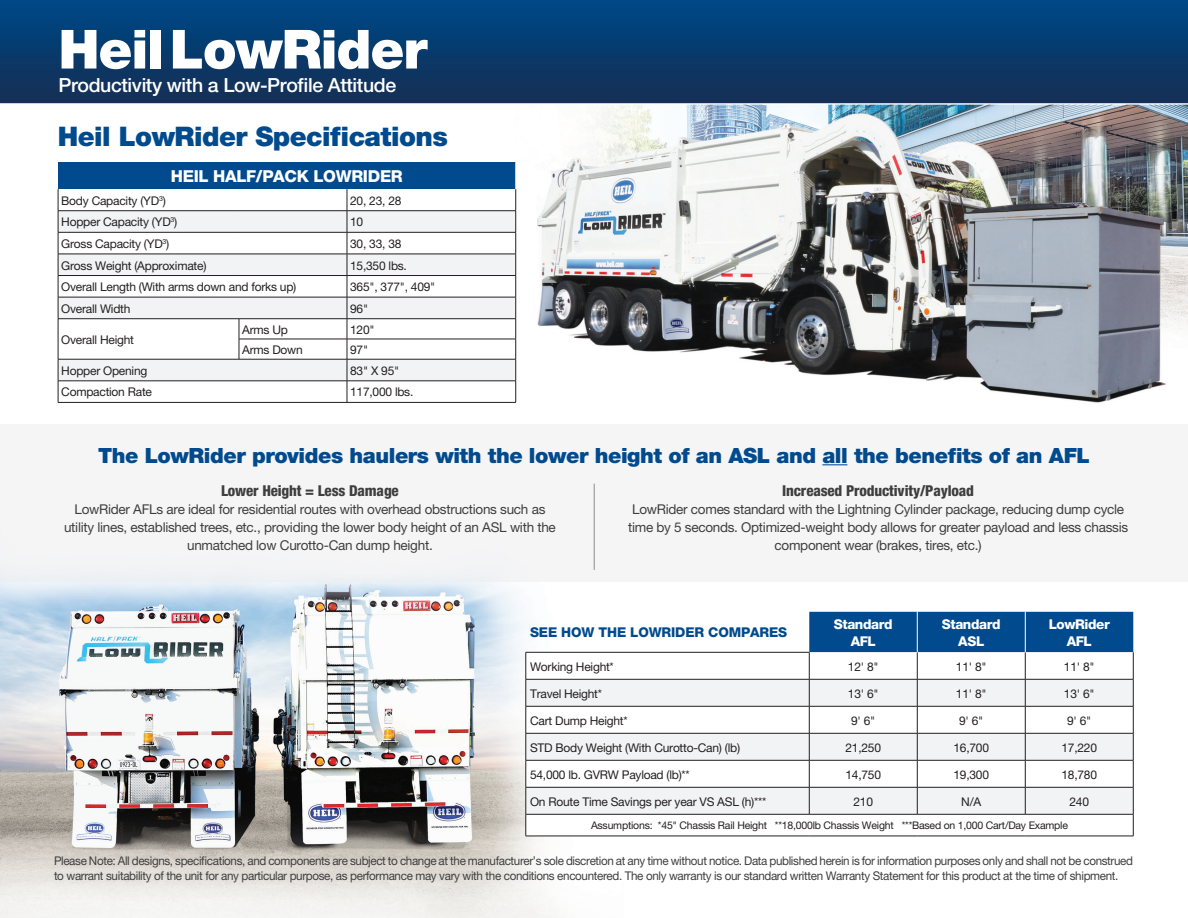
<style>
.page{position:relative;width:1188px;height:918px;background:#fff}
.page>*{position:absolute;margin:0;border:0;box-sizing:border-box;transform-origin:0 0}
.t1{font:54px "Helvetica Neue LT 95 Blk";letter-spacing:-.02em;color:#fff}
.t2{font:27px "Helvetica Neue LT 95 Blk";letter-spacing:-.02em;color:#004a8d}
.t3{font:21px "Helvetica Neue LT 95 Blk";letter-spacing:-.02em;color:#004a8d}
.t4{font:19.5px "Helvetica Neue LT 65 Md";letter-spacing:-.02em;color:#fff}
.t5{font:16.5px "Helvetica Neue LT 85 Hv";letter-spacing:-.02em;color:#fff}
.t6{font:15px "Helvetica Neue LT 87 Hv Cn";letter-spacing:-.01em;color:#3e3e3f}
.t7{font:13.5px/18px "Helvetica Neue LT 55 Rm";letter-spacing:-.02em;color:#3e3e3f;text-align:center}
.t8{font:13.5px/16.2px "Helvetica Neue LT 85 Hv";letter-spacing:-.03em;color:#fff;text-align:center}
.t9{font:13.5px "Helvetica Neue LT 85 Hv";letter-spacing:-.01em;color:#004a8d}
.t10{font:12px "Helvetica Neue LT 55 Rm";letter-spacing:-.02em;color:#231f20}
.t11{font:12px/15px "Helvetica Neue LT 55 Rm";letter-spacing:-.03em;color:#3e3e3f}
.t12{font:10.5px "Helvetica Neue LT 55 Rm";letter-spacing:-.02em;color:#231f20}
</style>
<div class="page">
<img style="left:0;top:0;width:1188px;height:918px">
<hr style="left:58px;top:402px;width:181px;height:1px;background:#231f20">
<hr style="left:239px;top:402px;width:108px;height:1px;background:#231f20">
<svg style="left:58px;top:162px;width:458px;height:240px"></svg>
<hr style="left:347px;top:402px;width:169px;height:1px;background:#231f20">
<div style="left:0;top:424px;width:1188px;height:158px;background:#f5f5f6"></div>
<svg style="left:822px;top:464px;width:25px;height:1px"></svg>
<hr style="left:594px;top:484px;width:1px;height:86px;background:#231f20">
<hr style="left:526px;top:836px;width:283px;height:1px;background:#231f20">
<hr style="left:809px;top:836px;width:108px;height:1px;background:#231f20">
<hr style="left:917px;top:836px;width:108px;height:1px;background:#231f20">
<hr style="left:1025px;top:836px;width:108px;height:1px;background:#231f20">
<svg style="left:526px;top:612px;width:608px;height:224px"></svg>
<hr style="left:1025px;top:814px;width:108px;height:1px;background:#231f20">
<h1 class="t1" style="left:58px;top:17px;width:370px">HeilLowRider</h1>
<h3 class="t4" style="left:58px;top:73px;width:339px">Productivity with a Low-Profile Attitude</h3>
<h2 class="t2" style="left:58px;top:121px;width:392px">Heil LowRider Specifications</h2>
<h3 class="t5" style="left:171px;top:167px;width:233px">HEIL HALF/PACK LOWRIDER</h3>
<p class="t10" style="left:61px;top:193px;width:106px">Body Capacity (YD<sup>3</sup>)</p>
<p class="t10" style="left:350px;top:193px;width:53px">20, 23, 28</p>
<p class="t10" style="left:61px;top:215px;width:118px">Hopper Capacity (YD<sup>3</sup>)</p>
<p class="t10" style="left:350px;top:215px;width:15px">10</p>
<p class="t10" style="left:61px;top:236px;width:110px">Gross Capacity (YD<sup>3</sup>)</p>
<p class="t10" style="left:350px;top:236px;width:53px">30, 33, 38</p>
<p class="t10" style="left:61px;top:258px;width:147px">Gross Weight (Approximate)</p>
<p class="t10" style="left:350px;top:258px;width:58px">15,350 lbs.</p>
<p class="t10" style="left:61px;top:279px;width:237px">Overall Length (With arms down and forks up)</p>
<p class="t10" style="left:350px;top:279px;width:87px">365", 377", 409"</p>
<p class="t10" style="left:61px;top:301px;width:71px">Overall Width</p>
<p class="t10" style="left:350px;top:301px;width:19px">96"</p>
<p class="t10" style="left:61px;top:332px;width:74px">Overall Height</p>
<p class="t10" style="left:242px;top:322px;width:47px">Arms Up</p>
<p class="t10" style="left:350px;top:322px;width:26px">120"</p>
<p class="t10" style="left:242px;top:342px;width:62px">Arms Down</p>
<p class="t10" style="left:350px;top:342px;width:19px">97"</p>
<p class="t10" style="left:61px;top:363px;width:88px">Hopper Opening</p>
<p class="t10" style="left:350px;top:363px;width:50px">83" X 95"</p>
<p class="t10" style="left:61px;top:385px;width:92px">Compaction Rate</p>
<p class="t10" style="left:350px;top:385px;width:65px">117,000 lbs.</p>
<h3 class="t3" style="left:98px;top:443px;width:993px">The LowRider provides haulers with the lower height of an ASL and all the benefits of an AFL</h3>
<p class="t6" style="left:221px;top:481px;width:179px">Lower Height = Less Damage</p>
<p class="t7" style="left:64px;top:500px;width:493px">LowRider AFLs are ideal for residential routes with overhead obstructions such as utility lines, established trees, etc., providing the lower body height of an ASL with the unmatched low Curotto-Can dump height.</p>
<p class="t6" style="left:782px;top:481px;width:193px">Increased Productivity/Payload</p>
<p class="t7" style="left:628px;top:500px;width:502px">LowRider comes standard with the Lightning Cylinder package, reducing dump cycle time by 5 seconds. Optimized-weight body allows for greater payload and less chassis component wear (brakes, tires, etc.)</p>
<p class="t9" style="left:530px;top:625px;width:259px">SEE HOW THE LOWRIDER COMPARES</p>
<p class="t8" style="left:834px;top:616px;width:60px">Standard<br>AFL</p>
<p class="t8" style="left:942px;top:616px;width:60px">Standard<br>ASL</p>
<p class="t8" style="left:1049px;top:616px;width:63px">LowRider<br>AFL</p>
<p class="t10" style="left:530px;top:659px;width:85px">Working Height*</p>
<p class="t10" style="left:848px;top:659px;width:32px">12' 8"</p>
<p class="t10" style="left:956px;top:659px;width:32px">11' 8"</p>
<p class="t10" style="left:1064px;top:659px;width:32px">11' 8"</p>
<p class="t10" style="left:530px;top:686px;width:73px">Travel Height*</p>
<p class="t10" style="left:848px;top:686px;width:32px">13' 6"</p>
<p class="t10" style="left:956px;top:686px;width:32px">11' 8"</p>
<p class="t10" style="left:1064px;top:686px;width:32px">13' 6"</p>
<p class="t10" style="left:530px;top:713px;width:99px">Cart Dump Height*</p>
<p class="t10" style="left:851px;top:713px;width:26px">9' 6"</p>
<p class="t10" style="left:959px;top:713px;width:26px">9' 6"</p>
<p class="t10" style="left:1067px;top:713px;width:26px">9' 6"</p>
<p class="t10" style="left:530px;top:740px;width:212px">STD Body Weight (With Curotto-Can) (lb)</p>
<p class="t10" style="left:846px;top:740px;width:37px">21,250</p>
<p class="t10" style="left:954px;top:740px;width:37px">16,700</p>
<p class="t10" style="left:1062px;top:740px;width:37px">17,220</p>
<p class="t10" style="left:530px;top:767px;width:161px">54,000 lb. GVRW Payload (lb)**</p>
<p class="t10" style="left:846px;top:767px;width:37px">14,750</p>
<p class="t10" style="left:954px;top:767px;width:37px">19,300</p>
<p class="t10" style="left:1062px;top:767px;width:37px">18,780</p>
<p class="t10" style="left:530px;top:794px;width:238px">On Route Time Savings per year VS ASL (h)***</p>
<p class="t10" style="left:854px;top:794px;width:21px">210</p>
<p class="t10" style="left:961px;top:794px;width:21px">N/A</p>
<p class="t10" style="left:1070px;top:794px;width:21px">240</p>
<p class="t12" style="left:591px;top:818px;width:479px">Assumptions: *45" Chassis Rail Height **18,000lb Chassis Weight ***Based on 1,000 Cart/Day Example</p>
<p class="t11" style="left:54px;top:853px;width:1081px">Please Note: All designs, specifications, and components are subject to change at the manufacturer’s sole discretion at any time without notice. Data published herein is for information purposes only and shall not be construed to warrant suitability of the unit for any particular purpose, as performance may vary with the conditions encountered. The only warranty is our standard written Warranty Statement for this product at the time of shipment.</p>
</div>
